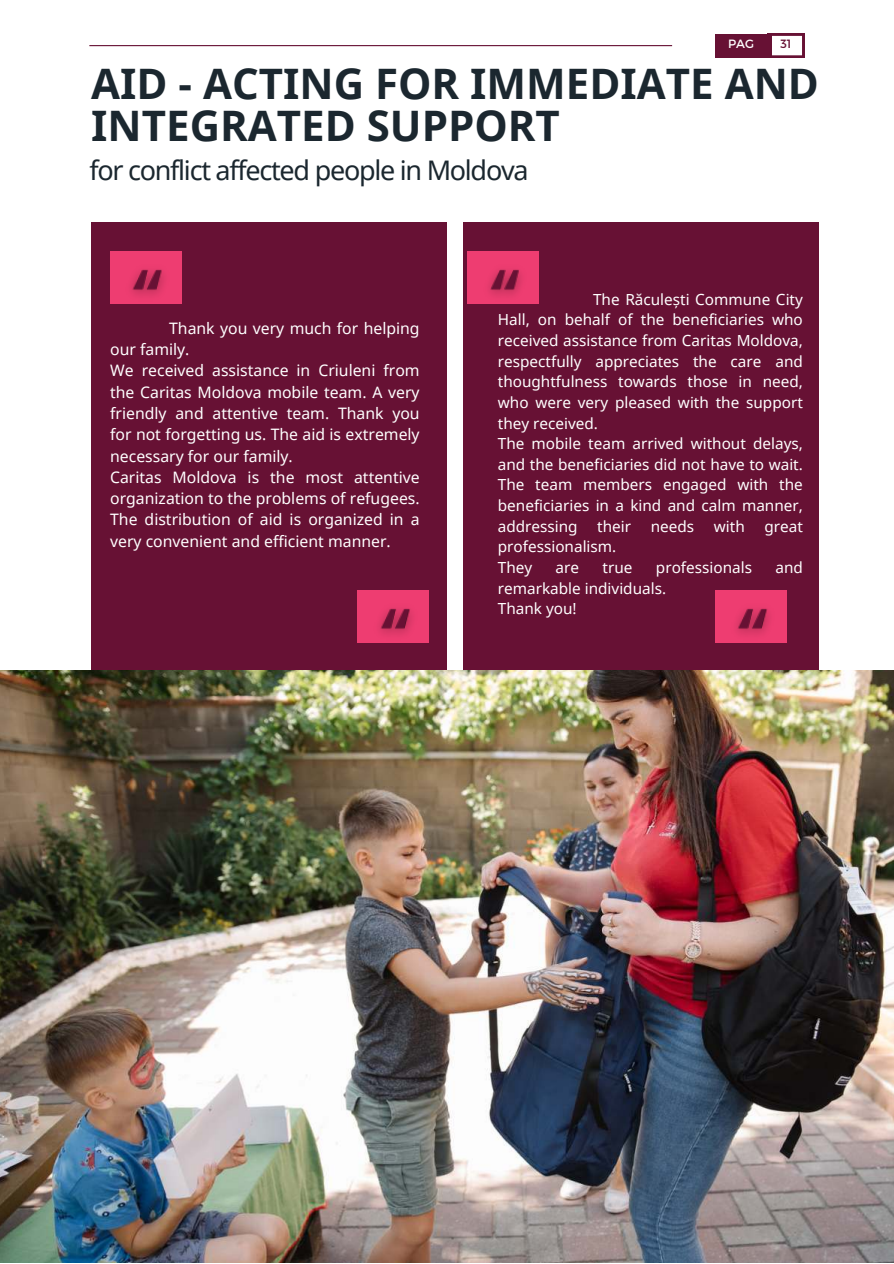
<style>
.page{position:relative;width:894px;height:1264px;background:#fff}
.page>*{position:absolute;margin:0;border:0;box-sizing:border-box;transform-origin:0 0}
.t1{font:700 42px/41.7px "Noto Sans";color:#1b272f}
.t2{font:27px "Noto Sans";letter-spacing:-.045em;color:#1b272f}
.t3{font:15.75px/21.3px "Noto Sans";color:#fff}
.t4{font:15.3px/20.5px "Noto Sans";color:#fff}
.t5{font:12px "Montserrat";color:#fff}
.t6{font:12px "Montserrat";color:#671134}
</style>
<div class="page">
<div style="left:715px;top:34px;width:56px;height:24px;background:#671134"></div>
<svg style="left:771px;top:34px;width:33px;height:23px"></svg>
<hr style="left:89px;top:45px;width:583px;height:1px;background:#671134">
<div style="left:91px;top:222px;width:355px;height:450px;background:#671134"></div>
<div style="left:110px;top:252px;width:71px;height:52px;background:#ee3d71"></div>
<div style="left:357px;top:590px;width:72px;height:52px;background:#ee3d71"></div>
<div style="left:463px;top:222px;width:355px;height:450px;background:#671134"></div>
<img style="left:0;top:671px;width:893px;height:591px">
<img style="left:131px;top:269px;width:33px;height:27px">
<img style="left:364px;top:608px;width:62px;height:65px">
<div style="left:467px;top:252px;width:71px;height:52px;background:#ee3d71"></div>
<div style="left:715px;top:590px;width:71px;height:52px;background:#ee3d71"></div>
<img style="left:489px;top:269px;width:33px;height:27px">
<img style="left:721px;top:608px;width:62px;height:65px">
<p class="t5" style="left:728px;top:36px;width:27px">PAG</p>
<p class="t6" style="left:780px;top:36px;width:13px">31</p>
<h1 class="t1" style="left:91px;top:62px;width:729px">AID - ACTING FOR IMMEDIATE AND<br>INTEGRATED SUPPORT</h1>
<h2 class="t2" style="left:89px;top:152px;width:440px">for conflict affected people in Moldova</h2>
<p class="t3" style="left:110px;top:317px;width:311px;text-indent:59px">Thank you very much for helping our family.<br>We received assistance in Criuleni from the Caritas Moldova mobile team. A very friendly and attentive team. Thank you for not forgetting us. The aid is extremely necessary for our family.<br>Caritas Moldova is the most attentive organization to the problems of refugees.<br>The distribution of aid is organized in a very convenient and efficient manner.</p>
<p class="t4" style="left:497px;top:289px;width:306px;text-indent:95px">The Răculești Commune City Hall, on behalf of the beneficiaries who received assistance from Caritas Moldova, respectfully appreciates the care and thoughtfulness towards those in need, who were very pleased with the support they received.<br>The mobile team arrived without delays, and the beneficiaries did not have to wait.<br>The team members engaged with the beneficiaries in a kind and calm manner, addressing</p>
<p class="t4" style="left:597px;top:515px;width:35px">their</p>
<p class="t4" style="left:650px;top:515px;width:45px">needs</p>
<p class="t4" style="left:713px;top:515px;width:32px">with</p>
<p class="t4" style="left:764px;top:515px;width:40px">great</p>
<p class="t4" style="left:497px;top:536px;width:120px">professionalism.<br>They</p>
<p class="t4" style="left:555px;top:556px;width:25px">are</p>
<p class="t4" style="left:602px;top:556px;width:31px">true</p>
<p class="t4" style="left:655px;top:556px;width:98px">professionals</p>
<p class="t4" style="left:775px;top:556px;width:29px">and</p>
<p class="t4" style="left:497px;top:577px;width:170px">remarkable individuals.<br>Thank you!</p>
</div>
